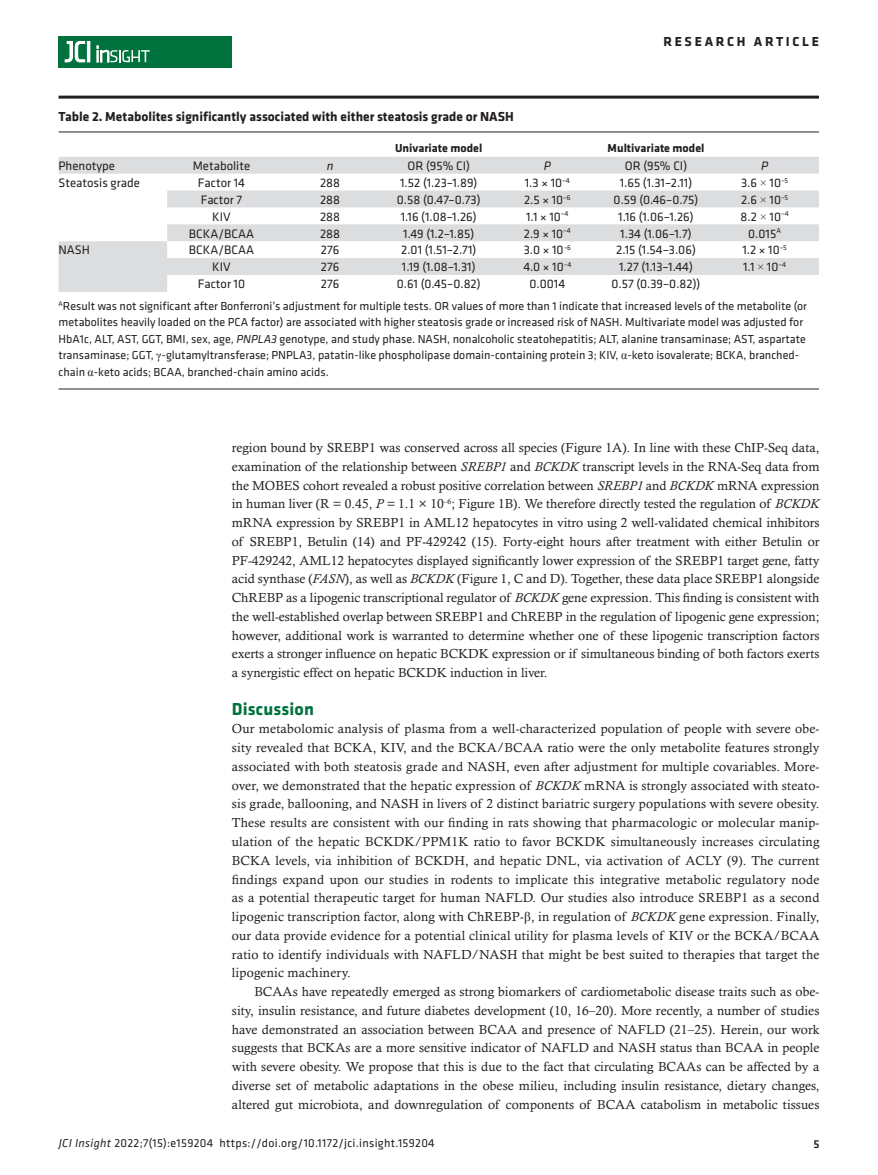
<style>
.page{position:relative;width:878px;height:1175px;background:#fff}
.page>*{position:absolute;margin:0;border:0;box-sizing:border-box;transform-origin:0 0}
.t1{font:700 18px "Klavika";letter-spacing:.01em;color:#00723e}
.t2{font:700 13.5px "Klavika Basic";color:#231f20}
.t3{font:700 13.5px "Klavika Basic";letter-spacing:.2em;color:#231f20}
.t4{font:13.2px/18.8px "Calisto MT Std";letter-spacing:.005em;color:#231f20;text-align:justify}
.t5{font:12.75px "Klavika";color:#231f20}
.t6{font:italic 12.75px "Klavika";color:#231f20}
.t7{font:12px/16.5px "Klavika Basic";color:#231f20}
.t8{font:12px "Klavika Basic";letter-spacing:.025em;color:#231f20}
.t9{font:700 12px "Klavika";color:#231f20}
.t10{font:500 12px "Klavika Basic";color:#231f20}
.s1{font-family:"Times New Roman"}
.s2{font-style:italic}
</style>
<div class="page">
<div style="left:59px;top:36px;width:173px;height:31px;background:#00723e"></div>
<hr style="left:87px;top:41px;width:3px;height:21px;background:#fff">
<svg style="left:64px;top:41px;width:21px;height:22px"></svg>
<svg style="left:97px;top:46px;width:53px;height:16px"></svg>
<hr style="left:59px;top:96px;width:760px;height:3px;background:#231f20">
<hr style="left:59px;top:132px;width:760px;height:1px;background:#231f20">
<hr style="left:59px;top:388px;width:760px;height:1px;background:#231f20">
<svg style="left:59px;top:157px;width:760px;height:135px"></svg>
<p class="t3" style="left:663px;top:32px;width:157px">RESEARCH ARTICLE</p>
<p class="t2" style="left:59px;top:107px;width:456px">Table 2. Metabolites significantly associated with either steatosis grade or NASH</p>
<p class="t9" style="left:395px;top:139px;width:89px">Univariate model</p>
<p class="t9" style="left:607px;top:139px;width:98px">Multivariate model</p>
<p class="t5" style="left:59px;top:157px;width:58px">Phenotype</p>
<p class="t5" style="left:193px;top:157px;width:59px">Metabolite</p>
<p class="t6" style="left:327px;top:158px;width:8px">n</p>
<p class="t5" style="left:407px;top:157px;width:64px">OR (95% CI)</p>
<p class="t6" style="left:544px;top:158px;width:9px">P</p>
<p class="t5" style="left:624px;top:157px;width:64px">OR (95% CI)</p>
<p class="t6" style="left:761px;top:158px;width:9px">P</p>
<p class="t5" style="left:59px;top:174px;width:83px">Steatosis grade</p>
<p class="t5" style="left:198px;top:174px;width:49px">Factor 14</p>
<p class="t5" style="left:320px;top:174px;width:22px">288</p>
<p class="t5" style="left:400px;top:174px;width:79px">1.52 (1.23–1.89)</p>
<p class="t5" style="left:525px;top:174px;width:47px">1.3 × 10<sup>–4</sup></p>
<p class="t5" style="left:619px;top:174px;width:74px">1.65 (1.31–2.11)</p>
<p class="t5" style="left:741px;top:174px;width:49px">3.6 <span class="s1">×</span> 10<sup>–5</sup></p>
<p class="t5" style="left:201px;top:191px;width:43px">Factor 7</p>
<p class="t5" style="left:320px;top:191px;width:22px">288</p>
<p class="t5" style="left:397px;top:191px;width:85px">0.58 (0.47–0.73)</p>
<p class="t5" style="left:524px;top:191px;width:48px">2.5 × 10<sup>–6</sup></p>
<p class="t5" style="left:613px;top:191px;width:86px">0.59 (0.46–0.75)</p>
<p class="t5" style="left:741px;top:191px;width:49px">2.6 <span class="s1">×</span> 10<sup>–5</sup></p>
<p class="t5" style="left:212px;top:208px;width:20px">KIV</p>
<p class="t5" style="left:320px;top:208px;width:22px">288</p>
<p class="t5" style="left:401px;top:208px;width:77px">1.16 (1.08–1.26)</p>
<p class="t5" style="left:526px;top:208px;width:44px">1.1 × 10<sup>–4</sup></p>
<p class="t5" style="left:618px;top:208px;width:77px">1.16 (1.06–1.26)</p>
<p class="t5" style="left:740px;top:208px;width:50px">8.2 <span class="s1">×</span> 10<sup>–4</sup></p>
<p class="t5" style="left:189px;top:225px;width:67px">BCKA/BCAA</p>
<p class="t5" style="left:320px;top:225px;width:22px">288</p>
<p class="t5" style="left:403px;top:225px;width:72px">1.49 (1.2–1.85)</p>
<p class="t5" style="left:524px;top:225px;width:49px">2.9 × 10<sup>–4</sup></p>
<p class="t5" style="left:620px;top:225px;width:73px">1.34 (1.06–1.7)</p>
<p class="t5" style="left:748px;top:225px;width:34px">0.015<sup>A</sup></p>
<p class="t5" style="left:59px;top:242px;width:33px">NASH</p>
<p class="t5" style="left:189px;top:242px;width:67px">BCKA/BCAA</p>
<p class="t5" style="left:321px;top:242px;width:20px">276</p>
<p class="t5" style="left:401px;top:242px;width:77px">2.01 (1.51–2.71)</p>
<p class="t5" style="left:523px;top:242px;width:49px">3.0 × 10<sup>–6</sup></p>
<p class="t5" style="left:616px;top:242px;width:81px">2.15 (1.54–3.06)</p>
<p class="t5" style="left:742px;top:242px;width:46px">1.2 × 10<sup>–5</sup></p>
<p class="t5" style="left:212px;top:259px;width:20px">KIV</p>
<p class="t5" style="left:321px;top:259px;width:20px">276</p>
<p class="t5" style="left:402px;top:259px;width:75px">1.19 (1.08–1.31)</p>
<p class="t5" style="left:523px;top:259px;width:50px">4.0 × 10<sup>–4</sup></p>
<p class="t5" style="left:619px;top:259px;width:75px">1.27 (1.13–1.44)</p>
<p class="t5" style="left:743px;top:259px;width:44px">1.1 <span class="s1">×</span> 10<sup>–4</sup></p>
<p class="t5" style="left:198px;top:276px;width:49px">Factor 10</p>
<p class="t5" style="left:321px;top:276px;width:20px">276</p>
<p class="t5" style="left:397px;top:276px;width:85px">0.61 (0.45–0.82)</p>
<p class="t5" style="left:529px;top:276px;width:37px">0.0014</p>
<p class="t5" style="left:611px;top:276px;width:90px">0.57 (0.39–0.82))</p>
<p class="t7" style="left:59px;top:297px;width:750px"><sup>A</sup>Result was not significant after Bonferroni’s adjustment for multiple tests. OR values of more than 1 indicate that increased levels of the metabolite (or metabolites heavily loaded on the PCA factor) are associated with higher steatosis grade or increased risk of NASH. Multivariate model was adjusted for HbA1c, ALT, AST, GGT, BMI, sex, age, <span class="s2">PNPLA3</span> genotype, and study phase. NASH, nonalcoholic steatohepatitis; ALT, alanine transaminase; AST, aspartate transaminase; GGT, <span class="s1">γ</span>-glutamyltransferase; PNPLA3, patatin-like phospholipase domain-containing protein 3; KIV, <span class="s1">α</span>-keto isovalerate; BCKA, branched&shy;chain <span class="s1">α</span>-keto acids; BCAA, branched-chain amino acids.</p>
<p class="t4" style="left:232px;top:438px;width:589px">region bound by SREBP1 was conserved across all species (Figure 1A). In line with these ChIP-Seq data, examination of the relationship between <span class="s2">SREBP1</span> and <span class="s2">BCKDK</span> transcript levels in the RNA-Seq data from the MOBES cohort revealed a robust positive correlation between <span class="s2">SREBP1</span> and <span class="s2">BCKDK</span> mRNA expression in human liver (R = 0.45, <span class="s2">P =</span> 1.1 × 10<sup>–6</sup>; Figure 1B). We therefore directly tested the regulation of <span class="s2">BCKDK </span>mRNA expression by SREBP1 in AML12 hepatocytes in vitro using 2 well-validated chemical inhibitors of SREBP1, Betulin (14) and PF-429242 (15). Forty-eight hours after treatment with either Betulin or PF-429242, AML12 hepatocytes displayed significantly lower expression of the SREBP1 target gene, fatty acid synthase (<span class="s2">FASN</span>), as well as <span class="s2">BCKDK</span> (Figure 1, C and D). Together, these data place SREBP1 alongside ChREBP as a lipogenic transcriptional regulator of <span class="s2">BCKDK</span> gene expression. This finding is consistent with the well-established overlap between SREBP1 and ChREBP in the regulation of lipogenic gene expression; however, additional work is warranted to determine whether one of these lipogenic transcription factors exerts a stronger influence on hepatic BCKDK expression or if simultaneous binding of both factors exerts a synergistic effect on hepatic BCKDK induction in liver.</p>
<h1 class="t1" style="left:232px;top:695px;width:84px">Discussion</h1>
<p class="t4" style="left:232px;top:719px;width:589px">Our metabolomic analysis of plasma from a well-characterized population of people with severe obe&shy;sity revealed that BCKA, KIV, and the BCKA/BCAA ratio were the only metabolite features strongly associated with both steatosis grade and NASH, even after adjustment for multiple covariables. More&shy;over, we demonstrated that the hepatic expression of <span class="s2">BCKDK</span> mRNA is strongly associated with steato&shy;sis grade, ballooning, and NASH in livers of 2 distinct bariatric surgery populations with severe obesity.<br>These results are consistent with our finding in rats showing that pharmacologic or molecular manip&shy;ulation of the hepatic BCKDK/PPM1K ratio to favor BCKDK simultaneously increases circulating BCKA levels, via inhibition of BCKDH, and hepatic DNL, via activation of ACLY (9). The current findings expand upon our studies in rodents to implicate this integrative metabolic regulatory node as a potential therapeutic target for human NAFLD. Our studies also introduce SREBP1 as a second lipogenic transcription factor, along with ChREBP-<span class="s1">β</span>, in regulation of <span class="s2">BCKDK</span> gene expression. Finally, our data provide evidence for a potential clinical utility for plasma levels of KIV or the BCKA/BCAA ratio to identify individuals with NAFLD/NASH that might be best suited to therapies that target the lipogenic machinery.</p>
<p class="t4" style="left:232px;top:982px;width:589px;text-indent:22px">BCAAs have repeatedly emerged as strong biomarkers of cardiometabolic disease traits such as obe&shy;sity, insulin resistance, and future diabetes development (10, 16–20). More recently, a number of studies have demonstrated an association between BCAA and presence of NAFLD (21–25). Herein, our work suggests that BCKAs are a more sensitive indicator of NAFLD and NASH status than BCAA in people with severe obesity. We propose that this is due to the fact that circulating BCAAs can be affected by a diverse set of metabolic adaptations in the obese milieu, including insulin resistance, dietary changes, altered gut microbiota, and downregulation of components of BCAA catabolism in metabolic tissues</p>
<p class="t8" style="left:59px;top:1135px;width:377px"><span class="s2">JCI Insight</span> 2022;7(15):e159204 https://doi.org/10.1172/jci.insight.159204</p>
<p class="t10" style="left:813px;top:1135px;width:8px">5</p>
</div>
